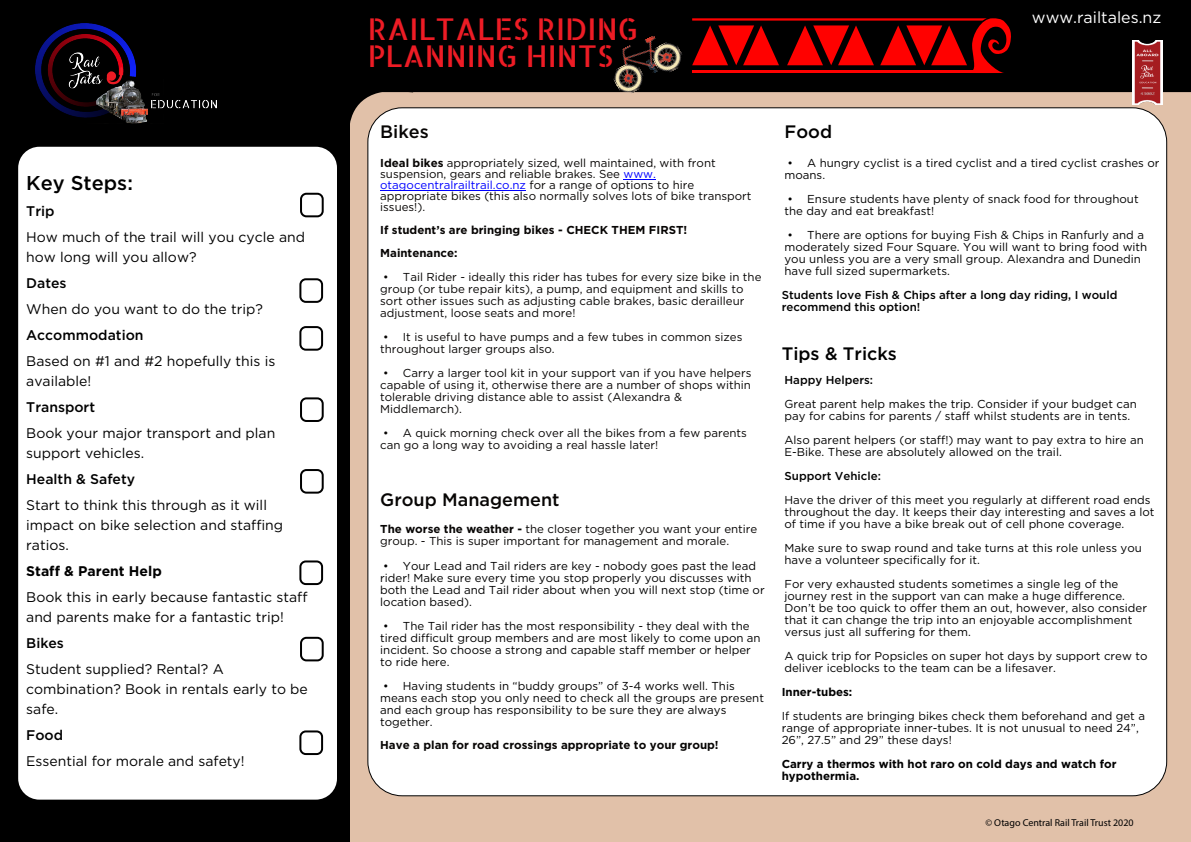
<style>
.page{position:relative;width:1191px;height:842px;background:#fff}
.page>*{position:absolute;margin:0;border:0;box-sizing:border-box;transform-origin:0 0}
.t1{font:30px/27px "Allerta Stencil";color:#ed1c25}
.t2{font:500 20px "Gotham";color:#000}
.t3{font:500 18px "Gotham";color:#070504}
.t4{font:500 18px "Gotham";color:#000}
.t5{font:16px "Gotham";color:#fff}
.t6{font:14px/20px "Gotham";color:#000}
.t7{font:500 14px "Gotham";color:#000}
.t8{font:700 14px "Gotham";color:#000}
.t9{font:11.5px/12px "Gotham";color:#000}
.t10{font:11.5px/12px "Gotham";color:#070504}
.t11{font:700 11.5px/23px "Gotham";color:#070504}
.t12{font:500 11.5px/12px "Gotham";color:#000}
.t13{font:700 11.5px/12px "Gotham";color:#000}
.t14{font:10px "Myriad Pro";color:#000}
.s1{font-weight:700}
.s2{color:#00f}
</style>
<div class="page">
<div style="left:337px;top:0;width:854px;height:842px;background:#e1c1a9"></div>
<div style="left:0;top:0;width:349px;height:842px;background:#000"></div>
<div style="left:35px;top:0;width:1156px;height:92px;background:#000"></div>
<div style="left:18px;top:147px;width:319px;height:653px;background:#fff;border-radius:21px"></div>
<img style="left:36px;top:24px;width:181px;height:99px">
<svg style="left:107px;top:67px;width:16px;height:17px"></svg>
<svg style="left:107px;top:71px;width:9px;height:10px"></svg>
<svg style="left:320px;top:77px;width:93px;height:70px"></svg>
<svg style="left:692px;top:18px;width:319px;height:55px;background:#820000"></svg>
<img style="left:1132px;top:40px;width:30px;height:65px">
<img style="left:615px;top:32px;width:53px;height:47px">
<img style="left:638px;top:36px;width:31px;height:37px">
<img style="left:611px;top:60px;width:36px;height:34px">
<img style="left:649px;top:39px;width:37px;height:36px">
<div style="left:300px;top:193px;width:24px;height:24px;background:#fff;border:2px solid #000;border-radius:5px"></div>
<div style="left:299px;top:278px;width:24px;height:25px;background:#fff;border:2px solid #000;border-radius:5px"></div>
<div style="left:299px;top:326px;width:24px;height:25px;background:#fff;border:2px solid #000;border-radius:5px"></div>
<div style="left:300px;top:397px;width:24px;height:25px;background:#fff;border:2px solid #000;border-radius:5px"></div>
<div style="left:300px;top:469px;width:24px;height:25px;background:#fff;border:2px solid #000;border-radius:5px"></div>
<div style="left:299px;top:560px;width:24px;height:25px;background:#fff;border:2px solid #000;border-radius:5px"></div>
<div style="left:300px;top:637px;width:24px;height:24px;background:#fff;border:2px solid #000;border-radius:5px"></div>
<div style="left:299px;top:730px;width:24px;height:25px;background:#fff;border:2px solid #000;border-radius:5px"></div>
<div style="left:368px;top:108px;width:798px;height:688px;background:#fff;border-radius:34px"></div>
<hr style="left:623px;top:179px;width:33px;height:1px;background:#00f">
<hr style="left:380px;top:190px;width:146px;height:1px;background:#00f">
<h2 class="t2" style="left:26px;top:174px;width:108px">Key Steps:</h2>
<p class="t7" style="left:26px;top:205px;width:30px">Trip</p>
<p class="t6" style="left:26px;top:228px;width:280px">How much of the trail will you cycle and how long will you allow?</p>
<p class="t7" style="left:26px;top:277px;width:42px">Dates</p>
<p class="t6" style="left:26px;top:300px;width:238px">When do you want to do the trip?</p>
<p class="t7" style="left:26px;top:329px;width:119px">Accommodation</p>
<p class="t6" style="left:26px;top:352px;width:251px">Based on #1 and #2 hopefully this is available!</p>
<p class="t7" style="left:26px;top:401px;width:70px">Transport</p>
<p class="t6" style="left:26px;top:424px;width:251px">Book your major transport and plan support vehicles.</p>
<p class="t7" style="left:26px;top:473px;width:110px">Health &amp; Safety</p>
<p class="t6" style="left:26px;top:496px;width:258px">Start to think this through as it will impact on bike selection and staffing ratios.</p>
<p class="t8" style="left:26px;top:565px;width:137px">Staff &amp; Parent Help</p>
<p class="t6" style="left:26px;top:588px;width:283px">Book this in early because fantastic staff and parents make for a fantastic trip!</p>
<p class="t7" style="left:26px;top:637px;width:39px">Bikes</p>
<p class="t6" style="left:26px;top:660px;width:283px">Student supplied? Rental? A combination? Book in rentals early to be safe.</p>
<p class="t7" style="left:26px;top:729px;width:38px">Food</p>
<p class="t6" style="left:26px;top:752px;width:220px">Essential for morale and safety!</p>
<h1 class="t1" style="left:368px;top:15px;width:272px">RAILTALES RIDING<br>PLANNING HINTS</h1>
<h3 class="t5" style="left:1032px;top:10px;width:131px">www.railtales.nz</h3>
<h3 class="t3" style="left:380px;top:123px;width:50px">Bikes</h3>
<h3 class="t4" style="left:784px;top:123px;width:49px">Food</h3>
<p class="t10" style="left:380px;top:158px;width:373px;line-height:11px"><span class="s1">Ideal bikes</span> appropriately sized, well maintained, with front suspension, gears and reliable brakes. See <span class="s2">www. otagocentralrailtrail.co.nz</span> for a range of options to hire appropriate bikes (this also normally solves lots of bike transport issues!).</p>
<p class="t11" style="left:380px;top:219px;width:308px">If student’s are bringing bikes - CHECK THEM FIRST!<br>Maintenance:</p>
<p class="t10" style="left:380px;top:272px;width:383px">• Tail Rider - ideally this rider has tubes for every size bike in the group (or tube repair kits), a pump, and equipment and skills to sort other issues such as adjusting cable brakes, basic derailleur adjustment, loose seats and more!</p>
<p class="t10" style="left:380px;top:332px;width:364px">• It is useful to have pumps and a few tubes in common sizes throughout larger groups also.</p>
<p class="t10" style="left:380px;top:368px;width:373px">• Carry a larger tool kit in your support van if you have helpers capable of using it, otherwise there are a number of shops within tolerable driving distance able to assist (Alexandra &amp; Middlemarch).</p>
<p class="t10" style="left:380px;top:428px;width:368px">• A quick morning check over all the bikes from a few parents can go a long way to avoiding a real hassle later!</p>
<p class="t9" style="left:784px;top:158px;width:376px">• A hungry cyclist is a tired cyclist and a tired cyclist crashes or moans.</p>
<p class="t9" style="left:784px;top:194px;width:356px">• Ensure students have plenty of snack food for throughout the day and eat breakfast!</p>
<p class="t9" style="left:784px;top:230px;width:364px">• There are options for buying Fish &amp; Chips in Ranfurly and a moderately sized Four Square. You will want to bring food with you unless you are a very small group. Alexandra and Dunedin have full sized supermarkets.</p>
<p class="t12" style="left:781px;top:290px;width:337px">Students love Fish &amp; Chips after a long day riding, I would recommend this option!</p>
<h3 class="t4" style="left:781px;top:345px;width:117px">Tips &amp; Tricks</h3>
<p class="t12" style="left:784px;top:374px;width:90px">Happy Helpers:</p>
<p class="t9" style="left:784px;top:398px;width:354px">Great parent help makes the trip. Consider if your budget can pay for cabins for parents / staff whilst students are in tents.</p>
<p class="t9" style="left:784px;top:434px;width:361px">Also parent helpers (or staff!) may want to pay extra to hire an<br>E-Bike. These are absolutely allowed on the trail.</p>
<p class="t12" style="left:784px;top:470px;width:98px">Support Vehicle:</p>
<p class="t9" style="left:784px;top:494px;width:371px">Have the driver of this meet you regularly at different road ends throughout the day. It keeps their day interesting and saves a lot of time if you have a bike break out of cell phone coverage.</p>
<p class="t9" style="left:784px;top:542px;width:359px">Make sure to swap round and take turns at this role unless you have a volunteer specifically for it.</p>
<p class="t9" style="left:784px;top:578px;width:364px">For very exhausted students sometimes a single leg of the journey rest in the support van can make a huge difference.<br>Don’t be too quick to offer them an out, however, also consider that it can change the trip into an enjoyable accomplishment versus just all suffering for them.</p>
<p class="t9" style="left:784px;top:650px;width:364px">A quick trip for Popsicles on super hot days by support crew to deliver iceblocks to the team can be a lifesaver.</p>
<p class="t13" style="left:781px;top:686px;width:72px">Inner-tubes:</p>
<p class="t9" style="left:781px;top:710px;width:365px">If students are bringing bikes check them beforehand and get a range of appropriate inner-tubes. It is not unusual to need 24”,<br>26”, 27.5” and 29” these days!</p>
<p class="t13" style="left:781px;top:758px;width:336px">Carry a thermos with hot raro on cold days and watch for hypothermia.</p>
<h3 class="t3" style="left:380px;top:491px;width:181px">Group Management</h3>
<p class="t10" style="left:380px;top:523px;width:379px"><span class="s1">The worse the weather -</span> the closer together you want your entire group. - This is super important for management and morale.</p>
<p class="t9" style="left:380px;top:560px;width:386px">• Your Lead and Tail riders are key - nobody goes past the lead rider! Make sure every time you stop properly you discusses with both the Lead and Tail rider about when you will next stop (time or location based).</p>
<p class="t9" style="left:380px;top:620px;width:382px">• The Tail rider has the most responsibility - they deal with the tired difficult group members and are most likely to come upon an incident. So choose a strong and capable staff member or helper to ride here.</p>
<p class="t9" style="left:380px;top:680px;width:385px">• Having students in “buddy groups” of 3-4 works well. This means each stop you only need to check all the groups are present and each group has responsibility to be sure they are always together.</p>
<p class="t11" style="left:380px;top:734px;width:340px">Have a plan for road crossings appropriate to your group!</p>
<p class="t14" style="left:985px;top:818px;width:150px">© Otago Central Rail Trail Trust 2020</p>
</div>
